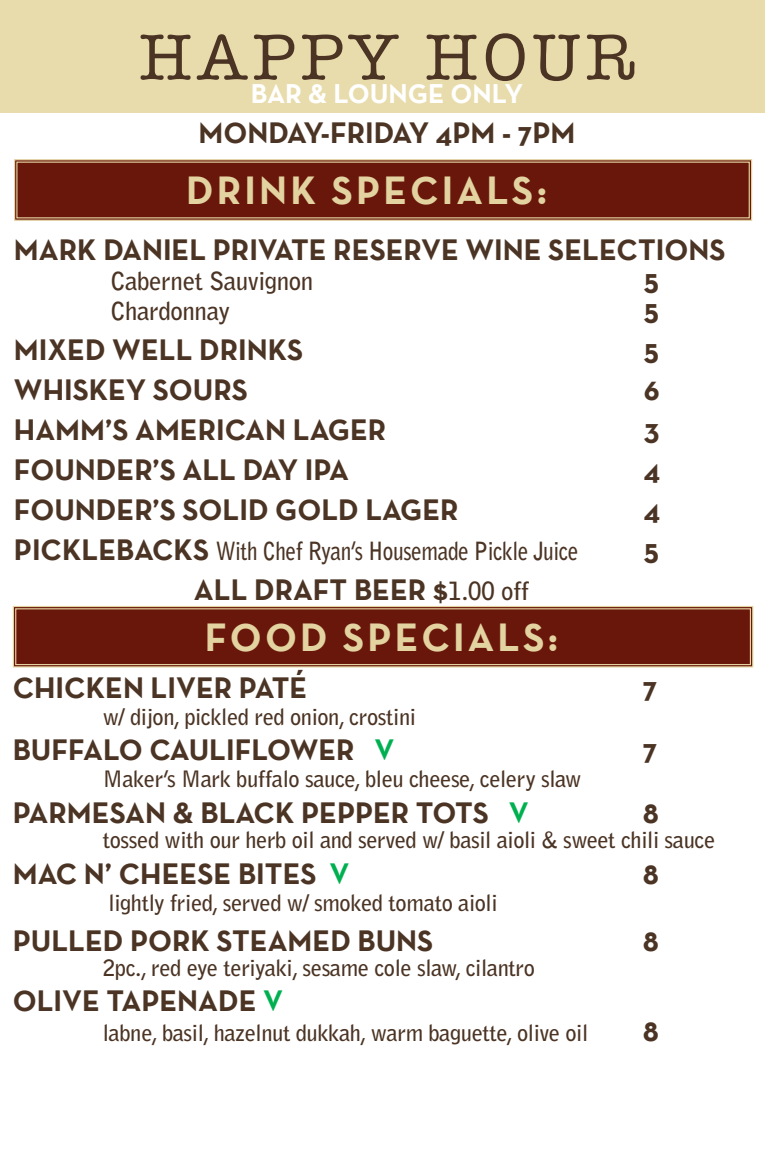
<style>
.page{position:relative;width:765px;height:1170px;background:#fff}
.page>*{position:absolute;margin:0;border:0;box-sizing:border-box;transform-origin:0 0}
.t1{font:67px "American Typewriter";letter-spacing:.08em;color:#4b3424}
.t2{font:700 40px "Neutra Text";letter-spacing:.08em;color:#e3d3a0}
.General_Body_Style{font:700 30px "Neutra Text";color:#4b3424}
.t3{font:700 27.5px "Neutra Text";color:#fff}
.t4{font:700 25px "Bell Gothic Std";letter-spacing:-.02em;color:#4b3424;scale:.85 1}
.t5{font:700 25px "Bell Gothic Std";letter-spacing:-.02em;color:#4b3424}
.General_Body_Style-2{font:700 22.5px "Bell Gothic Std";letter-spacing:-.02em;color:#4b3424}
.s1{font-family:"Neutra Text";font-size:30px}
.s2{font-family:"Bell Gothic Std";font-size:25px}
.s3{color:#00b050}
</style>
<div class="page">
<div style="left:0;top:0;width:765px;height:112px;background:#e8dcac"></div>
<svg style="left:12px;top:606px;width:742px;height:62px;background:#702114"></svg>
<div style="left:15px;top:608px;width:736px;height:57px;border:1px solid #e3d3a0"></div>
<svg style="left:14px;top:159px;width:739px;height:62px;background:#712315"></svg>
<div style="left:16px;top:162px;width:734px;height:56px;border:1px solid #e3d3a0"></div>
<p class="t1" style="left:139px;top:19px;width:497px">HAPPY HOUR</p>
<p class="t3" style="left:251px;top:77px;width:274px">BAR &amp; LOUNGE ONLY</p>
<p class="General_Body_Style" style="left:199px;top:114px;width:378px">MONDAY-FRIDAY 4PM - 7PM</p>
<p class="t2" style="left:186px;top:165px;width:362px">DRINK SPECIALS:</p>
<p class="General_Body_Style" style="left:14px;top:231px;width:713px">MARK DANIEL PRIVATE RESERVE WINE SELECTIONS</p>
<p class="t5" style="left:110px;top:266px;width:205px">Cabernet Sauvignon</p>
<p class="General_Body_Style" style="left:644px;top:261px;width:17px">5</p>
<p class="t5" style="left:110px;top:296px;width:121px">Chardonnay</p>
<p class="General_Body_Style" style="left:644px;top:291px;width:17px">5</p>
<p class="General_Body_Style" style="left:14px;top:331px;width:291px">MIXED WELL DRINKS</p>
<p class="General_Body_Style" style="left:644px;top:331px;width:17px">5</p>
<p class="General_Body_Style" style="left:14px;top:371px;width:235px">WHISKEY SOURS</p>
<p class="General_Body_Style" style="left:644px;top:371px;width:17px">6</p>
<p class="General_Body_Style" style="left:14px;top:411px;width:374px">HAMM’S AMERICAN LAGER</p>
<p class="General_Body_Style" style="left:644px;top:411px;width:17px">3</p>
<p class="General_Body_Style" style="left:14px;top:451px;width:337px">FOUNDER’S ALL DAY IPA</p>
<p class="General_Body_Style" style="left:644px;top:451px;width:18px">4</p>
<p class="General_Body_Style" style="left:14px;top:491px;width:446px">FOUNDER’S SOLID GOLD LAGER</p>
<p class="General_Body_Style" style="left:644px;top:491px;width:18px">4</p>
<p class="t4" style="left:14px;top:536px;width:666px"><span class="s1">PICKLEBACKS</span> With Chef Ryan’s Housemade Pickle Juice</p>
<p class="General_Body_Style" style="left:644px;top:531px;width:17px">5</p>
<p class="General_Body_Style" style="left:194px;top:571px;width:337px">ALL DRAFT BEER $<span class="s2">1.00 off</span></p>
<p class="t2" style="left:205px;top:612px;width:355px">FOOD SPECIALS:</p>
<p class="General_Body_Style" style="left:13px;top:669px;width:296px">CHICKEN LIVER PATÉ</p>
<p class="General_Body_Style" style="left:643px;top:669px;width:16px">7</p>
<p class="General_Body_Style-2" style="left:103px;top:703px;width:315px">w/ dijon, pickled red onion, crostini</p>
<p class="General_Body_Style" style="left:13px;top:731px;width:383px">BUFFALO CAULIFLOWER <span class="s3">V</span></p>
<p class="General_Body_Style" style="left:643px;top:731px;width:16px">7</p>
<p class="General_Body_Style-2" style="left:103px;top:766px;width:480px">Maker’s Mark buffalo sauce, bleu cheese, celery slaw</p>
<p class="General_Body_Style" style="left:13px;top:794px;width:518px">PARMESAN &amp; BLACK PEPPER TOTS <span class="s3">V</span></p>
<p class="General_Body_Style" style="left:643px;top:794px;width:18px">8</p>
<p class="General_Body_Style-2" style="left:103px;top:827px;width:614px">tossed with our herb oil and served w/ basil aioli &amp; sweet chili sauce</p>
<p class="General_Body_Style" style="left:13px;top:855px;width:338px">MAC N’ CHEESE BITES <span class="s3">V</span></p>
<p class="General_Body_Style" style="left:643px;top:855px;width:18px">8</p>
<p class="General_Body_Style-2" style="left:109px;top:890px;width:391px">lightly fried, served w/ smoked tomato aioli</p>
<p class="General_Body_Style" style="left:13px;top:922px;width:422px">PULLED PORK STEAMED BUNS</p>
<p class="General_Body_Style" style="left:643px;top:922px;width:18px">8</p>
<p class="General_Body_Style-2" style="left:103px;top:955px;width:434px">2pc., red eye teriyaki, sesame cole slaw, cilantro</p>
<p class="General_Body_Style" style="left:13px;top:982px;width:272px">OLIVE TAPENADE <span class="s3">V</span></p>
<p class="General_Body_Style-2" style="left:103px;top:1020px;width:487px">labne, basil, hazelnut dukkah, warm baguette, olive oil</p>
<p class="General_Body_Style" style="left:643px;top:1012px;width:18px">8</p>
</div>
